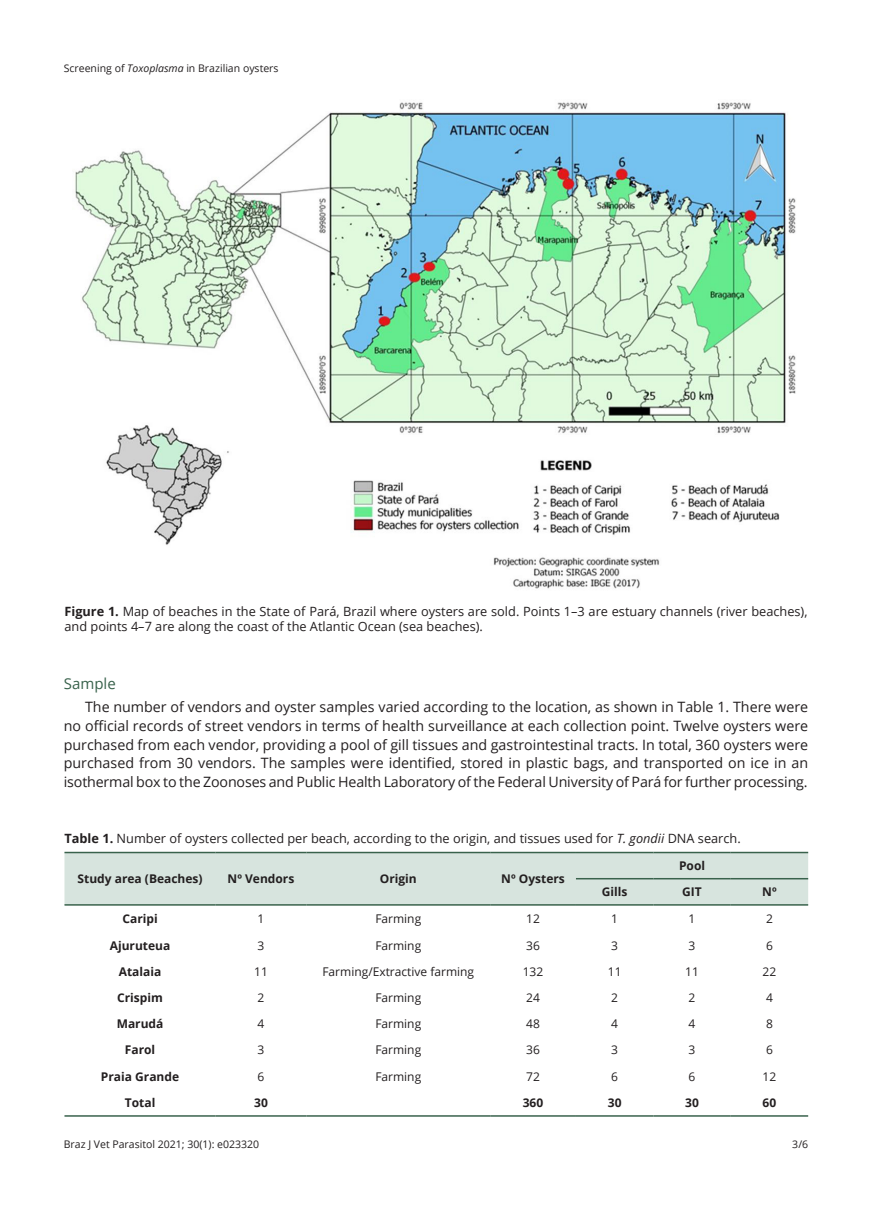
<style>
.page{position:relative;width:872px;height:1212px;background:#fff}
.page>*{position:absolute;margin:0;border:0;box-sizing:border-box;transform-origin:0 0}
.Heading2{font:15px "Open Sans";color:#39624c}
.Paragraph{font:14.25px/18.8px "Open Sans";letter-spacing:-.01em;color:#231f20;text-align:justify}
.FigureCaption{font:12.75px/15.3px "Open Sans";color:#231f20}
.TableTitle{font:12.75px "Open Sans";color:#231f20}
.TableBody{font:12px "Open Sans";color:#231f20}
.TableBody-2{font:700 12px "Open Sans";color:#231f20}
.TableHead{font:700 12px "Open Sans";color:#231f20}
.t1{font:10.5px "Open Sans";color:#231f20}
.s1{font-style:italic}
.s2{font-weight:700}
</style>
<div class="page">
<img style="left:75px;top:102px;width:721px;height:487px">
<div style="left:64px;top:853px;width:744px;height:51px;background:#d7e4de"></div>
<hr style="left:64px;top:852px;width:152px;height:1px;background:#39624c">
<hr style="left:216px;top:852px;width:90px;height:1px;background:#39624c">
<hr style="left:306px;top:852px;width:184px;height:1px;background:#39624c">
<hr style="left:490px;top:852px;width:86px;height:1px;background:#39624c">
<hr style="left:576px;top:852px;width:77px;height:1px;background:#39624c">
<hr style="left:653px;top:852px;width:77px;height:1px;background:#39624c">
<hr style="left:730px;top:852px;width:78px;height:1px;background:#39624c">
<hr style="left:576px;top:878px;width:77px;height:1px;background:#39624c">
<hr style="left:653px;top:878px;width:77px;height:1px;background:#39624c">
<hr style="left:730px;top:878px;width:78px;height:1px;background:#39624c">
<hr style="left:64px;top:904px;width:152px;height:2px;background:#39624c">
<hr style="left:216px;top:904px;width:90px;height:2px;background:#39624c">
<hr style="left:306px;top:904px;width:184px;height:2px;background:#39624c">
<hr style="left:490px;top:904px;width:86px;height:2px;background:#39624c">
<hr style="left:576px;top:904px;width:77px;height:2px;background:#39624c">
<hr style="left:653px;top:904px;width:77px;height:2px;background:#39624c">
<hr style="left:730px;top:904px;width:78px;height:2px;background:#39624c">
<hr style="left:64px;top:1115px;width:152px;height:2px;background:#39624c">
<hr style="left:216px;top:1115px;width:90px;height:2px;background:#39624c">
<hr style="left:306px;top:1115px;width:184px;height:2px;background:#39624c">
<hr style="left:490px;top:1115px;width:86px;height:2px;background:#39624c">
<hr style="left:576px;top:1115px;width:77px;height:2px;background:#39624c">
<hr style="left:653px;top:1115px;width:77px;height:2px;background:#39624c">
<hr style="left:730px;top:1115px;width:78px;height:2px;background:#39624c">
<p class="t1" style="left:64px;top:61px;width:216px">Screening of <span class="s1">Toxoplasma</span> in Brazilian oysters</p>
<p class="FigureCaption" style="left:64px;top:603px;width:744px"><span class="s2">Figure 1.</span> Map of beaches in the State of Pará, Brazil where oysters are sold. Points 1–3 are estuary channels (river beaches), and points 4–7 are along the coast of the Atlantic Ocean (sea beaches).</p>
<p class="Heading2" style="left:64px;top:673px;width:53px">Sample</p>
<p class="Paragraph" style="left:64px;top:697px;width:746px;text-indent:21px">The number of vendors and oyster samples varied according to the location, as shown in Table 1. There were no official records of street vendors in terms of health surveillance at each collection point. Twelve oysters were purchased from each vendor, providing a pool of gill tissues and gastrointestinal tracts. In total, 360 oysters were purchased from 30 vendors. The samples were identified, stored in plastic bags, and transported on ice in an isothermal box to the Zoonoses and Public Health Laboratory of the Federal University of Pará for further processing.</p>
<p class="TableTitle" style="left:64px;top:830px;width:678px"><span class="s2">Table 1.</span> Number of oysters collected per beach, according to the origin, and tissues used for <span class="s1">T. gondii</span> DNA search.</p>
<p class="TableHead" style="left:78px;top:870px;width:127px">Study area (Beaches)</p>
<p class="TableHead" style="left:228px;top:870px;width:68px">Nº Vendors</p>
<p class="TableHead" style="left:380px;top:870px;width:38px">Origin</p>
<p class="TableHead" style="left:501px;top:870px;width:65px">Nº Oysters</p>
<p class="TableHead" style="left:679px;top:857px;width:28px">Pool</p>
<p class="TableHead" style="left:602px;top:883px;width:27px">Gills</p>
<p class="TableHead" style="left:682px;top:883px;width:21px">GIT</p>
<p class="TableHead" style="left:762px;top:883px;width:16px">Nº</p>
<p class="TableBody-2" style="left:122px;top:910px;width:37px">Caripi</p>
<p class="TableBody" style="left:257px;top:911px;width:8px">1</p>
<p class="TableBody" style="left:375px;top:911px;width:47px">Farming</p>
<p class="TableBody" style="left:526px;top:911px;width:15px">12</p>
<p class="TableBody" style="left:611px;top:911px;width:8px">1</p>
<p class="TableBody" style="left:688px;top:911px;width:8px">1</p>
<p class="TableBody" style="left:766px;top:911px;width:8px">2</p>
<p class="TableBody-2" style="left:110px;top:937px;width:62px">Ajuruteua</p>
<p class="TableBody" style="left:257px;top:937px;width:8px">3</p>
<p class="TableBody" style="left:375px;top:937px;width:47px">Farming</p>
<p class="TableBody" style="left:526px;top:937px;width:15px">36</p>
<p class="TableBody" style="left:611px;top:937px;width:8px">3</p>
<p class="TableBody" style="left:688px;top:937px;width:8px">3</p>
<p class="TableBody" style="left:766px;top:937px;width:8px">6</p>
<p class="TableBody-2" style="left:119px;top:963px;width:44px">Atalaia</p>
<p class="TableBody" style="left:254px;top:963px;width:15px">11</p>
<p class="TableBody" style="left:322px;top:963px;width:153px">Farming/Extractive farming</p>
<p class="TableBody" style="left:523px;top:963px;width:22px">132</p>
<p class="TableBody" style="left:608px;top:963px;width:15px">11</p>
<p class="TableBody" style="left:685px;top:963px;width:15px">11</p>
<p class="TableBody" style="left:762px;top:963px;width:15px">22</p>
<p class="TableBody-2" style="left:117px;top:989px;width:47px">Crispim</p>
<p class="TableBody" style="left:257px;top:989px;width:8px">2</p>
<p class="TableBody" style="left:375px;top:989px;width:47px">Farming</p>
<p class="TableBody" style="left:526px;top:989px;width:15px">24</p>
<p class="TableBody" style="left:611px;top:989px;width:8px">2</p>
<p class="TableBody" style="left:688px;top:989px;width:8px">2</p>
<p class="TableBody" style="left:766px;top:989px;width:8px">4</p>
<p class="TableBody-2" style="left:117px;top:1015px;width:48px">Marudá</p>
<p class="TableBody" style="left:257px;top:1015px;width:8px">4</p>
<p class="TableBody" style="left:375px;top:1015px;width:47px">Farming</p>
<p class="TableBody" style="left:526px;top:1015px;width:15px">48</p>
<p class="TableBody" style="left:611px;top:1015px;width:8px">4</p>
<p class="TableBody" style="left:688px;top:1015px;width:8px">4</p>
<p class="TableBody" style="left:766px;top:1015px;width:8px">8</p>
<p class="TableBody-2" style="left:125px;top:1041px;width:32px">Farol</p>
<p class="TableBody" style="left:257px;top:1042px;width:8px">3</p>
<p class="TableBody" style="left:375px;top:1042px;width:47px">Farming</p>
<p class="TableBody" style="left:526px;top:1042px;width:15px">36</p>
<p class="TableBody" style="left:611px;top:1042px;width:8px">3</p>
<p class="TableBody" style="left:688px;top:1042px;width:8px">3</p>
<p class="TableBody" style="left:766px;top:1042px;width:8px">6</p>
<p class="TableBody-2" style="left:101px;top:1068px;width:80px">Praia Grande</p>
<p class="TableBody" style="left:257px;top:1068px;width:8px">6</p>
<p class="TableBody" style="left:375px;top:1068px;width:47px">Farming</p>
<p class="TableBody" style="left:526px;top:1068px;width:15px">72</p>
<p class="TableBody" style="left:611px;top:1068px;width:8px">6</p>
<p class="TableBody" style="left:688px;top:1068px;width:8px">6</p>
<p class="TableBody" style="left:762px;top:1068px;width:15px">12</p>
<p class="TableBody-2" style="left:125px;top:1094px;width:32px">Total</p>
<p class="TableBody-2" style="left:254px;top:1094px;width:15px">30</p>
<p class="TableBody-2" style="left:523px;top:1094px;width:22px">360</p>
<p class="TableBody-2" style="left:608px;top:1094px;width:15px">30</p>
<p class="TableBody-2" style="left:685px;top:1094px;width:15px">30</p>
<p class="TableBody-2" style="left:762px;top:1094px;width:15px">60</p>
<p class="t1" style="left:64px;top:1137px;width:197px">Braz J Vet Parasitol 2021; 30(1): e023320</p>
<p class="t1" style="left:792px;top:1137px;width:17px">3/6</p>
</div>
